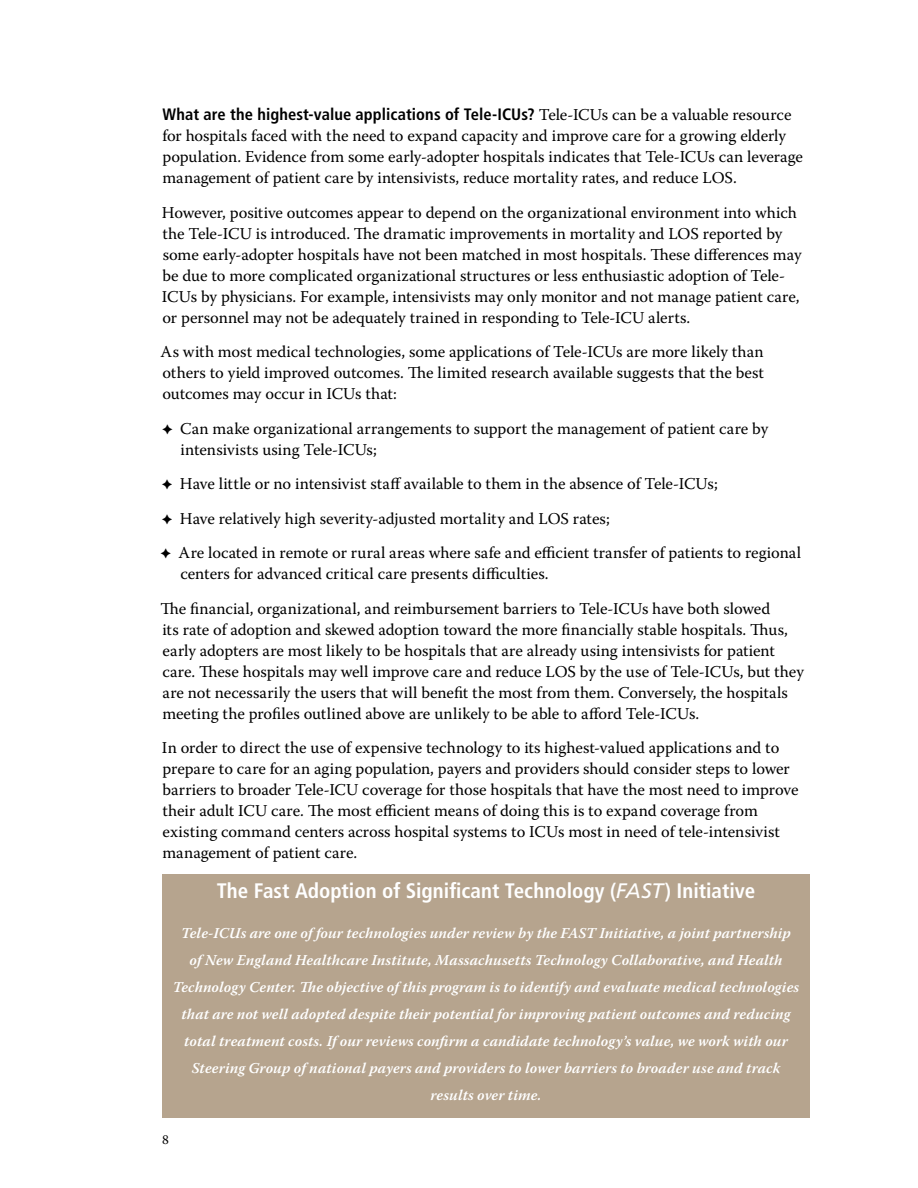
<style>
.page{position:relative;width:918px;height:1188px;background:#fff}
.page>*{position:absolute;margin:0;border:0;box-sizing:border-box;transform-origin:0 0}
.t1{font:700 condensed 21px "Frutiger LT Std";color:#fff}
.t2{font:16.5px/21px "Warnock Pro";color:#000}
.t3{font:700 condensed 16.5px "Frutiger LT Std";letter-spacing:.005em;color:#000}
.t4{font:italic 600 15px/27px "Warnock Pro";letter-spacing:.005em;color:#fff;text-align:center}
.s1{font-family:"Warnock Pro";font-weight:400;font-stretch:normal}
.s2{font-weight:400;font-style:italic;font-stretch:normal}
</style>
<div class="page">
<div style="left:162px;top:874px;width:648px;height:244px;background:#b6a48e"></div>
<p class="t3" style="left:162px;top:105px;width:631px">What are the highest-value applications of Tele-ICUs? <span class="s1">Tele-ICUs can be a valuable resource</span></p>
<p class="t2" style="left:162px;top:125px;width:642px">for hospitals faced with the need to expand capacity and improve care for a growing elderly population. Evidence from some early-adopter hospitals indicates that Tele-ICUs can leverage management of patient care by intensivists, reduce mortality rates, and reduce LOS.</p>
<p class="t2" style="left:162px;top:202px;width:641px">However, positive outcomes appear to depend on the organizational environment into which the Tele-ICU is introduced. The dramatic improvements in mortality and LOS reported by some early-adopter hospitals have not been matched in most hospitals. These differences may be due to more complicated organizational structures or less enthusiastic adoption of Tele-ICUs by physicians. For example, intensivists may only monitor and not manage patient care, or personnel may not be adequately trained in responding to Tele-ICU alerts.</p>
<p class="t2" style="left:161px;top:341px;width:605px;text-align:justify">As with most medical technologies, some applications of Tele-ICUs are more likely than others to yield improved outcomes. The limited research available suggests that the best outcomes may occur in ICUs that:</p>
<p class="t2" style="left:180px;top:418px;width:590px">Can make organizational arrangements to support the management of patient care by intensivists using Tele-ICUs;</p>
<p class="t2" style="left:179px;top:466px;width:624px;line-height:34.5px">Have little or no intensivist staff available to them in the absence of Tele-ICUs;<br>Have relatively high severity-adjusted mortality and LOS rates;<br>Are located in remote or rural areas where safe and efficient transfer of patients to regional</p>
<p class="t2" style="left:160px;top:556px;width:611px;line-height:34.5px;text-indent:20px">centers for advanced critical care presents difficulties.<br>The financial, organizational, and reimbursement barriers to Tele-ICUs have both slowed</p>
<p class="t2" style="left:162px;top:619px;width:643px">its rate of adoption and skewed adoption toward the more financially stable hospitals. Thus, early adopters are most likely to be hospitals that are already using intensivists for patient care. These hospitals may well improve care and reduce LOS by the use of Tele-ICUs, but they are not necessarily the users that will benefit the most from them. Conversely, the hospitals meeting the profiles outlined above are unlikely to be able to afford Tele-ICUs.</p>
<p class="t2" style="left:162px;top:737px;width:638px">In order to direct the use of expensive technology to its highest-valued applications and to prepare to care for an aging population, payers and providers should consider steps to lower barriers to broader Tele-ICU coverage for those hospitals that have the most need to improve their adult ICU care. The most efficient means of doing this is to expand coverage from existing command centers across hospital systems to ICUs most in need of tele-intensivist management of patient care.</p>
<p class="t1" style="left:217px;top:878px;width:540px">The Fast Adoption of Significant Technology (<span class="s2">FAST</span>) Initiative</p>
<p class="t4" style="left:173px;top:920px;width:628px">Tele-ICUs are one of four technologies under review by the FAST Initiative, a joint partnership<br>of New England Healthcare Institute, Massachusetts Technology Collaborative, and Health Technology Center. The objective of this program is to identify and evaluate medical technologies that are not well adopted despite their potential for improving patient outcomes and reducing total treatment costs. If our reviews confirm a candidate technology’s value, we work with our Steering Group of national payers and providers to lower barriers to broader use and track results over time.</p>
</div>
